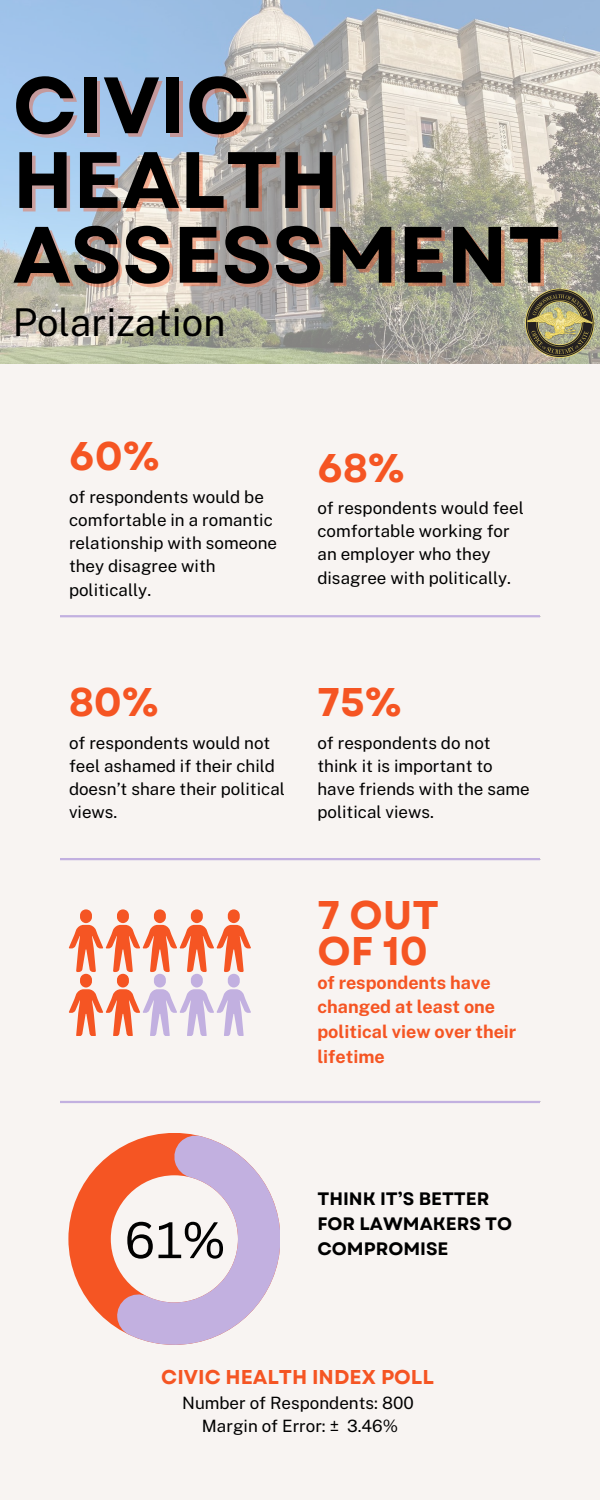
<style>
.page{position:relative;width:600px;height:1500px;background:#f8f4f2}
.page>*{position:absolute;margin:0;border:0;box-sizing:border-box;transform-origin:0 0}
.t1{font:700 79.7px/71.2px "Garet";color:#000}
.t2{font:50.2px "Canva Sans";color:#000}
.t3{font:700 40px "Garet";color:#f55523}
.t4{font:38.3px "Public Sans";color:#000}
.t5{font:700 20px "Garet";color:#f55523}
.t6{font:700 18px/24.8px "Public Sans";color:#f55523}
.t7{font:700 18px/24.8px "Garet";color:#000}
.t8{font:17px/23.2px "Public Sans";color:#000}
.s1{color:rgb(245 85 35/.4)}
</style>
<div class="page">
<img style="left:0;top:0;width:600px;height:364px">
<hr style="left:60px;top:615px;width:480px;height:2px;background:#c2b0e0">
<hr style="left:60px;top:858px;width:480px;height:2px;background:#c2b0e0">
<hr style="left:60px;top:1101px;width:480px;height:2px;background:#c2b0e0">
<svg style="left:69px;top:909px;width:182px;height:127px"></svg>
<img style="left:519px;top:281px;width:81px;height:83px">
<svg style="left:68px;top:1133px;width:121px;height:195px;fill:#f55523"></svg>
<svg style="left:117px;top:1134px;width:163px;height:211px"></svg>
<p class="t1" style="left:13px;top:74px;width:328px"><span class="s1">CIVIC<br></span>HEALTH</p>
<p class="t1" style="left:13px;top:220px;width:549px">ASSESSMENT</p>
<p class="t4" style="left:13px;top:300px;width:214px">Polarization</p>
<p class="t3" style="left:69px;top:428px;width:92px">60%</p>
<p class="t8" style="left:69px;top:485px;width:210px">of respondents would be comfortable in a romantic relationship with someone they disagree with politically.</p>
<p class="t3" style="left:317px;top:439px;width:89px">68%</p>
<p class="t8" style="left:317px;top:496px;width:208px">of respondents would feel comfortable working for an employer who they disagree with politically.</p>
<p class="t3" style="left:69px;top:674px;width:91px">80%</p>
<p class="t8" style="left:69px;top:731px;width:217px">of respondents would not feel ashamed if their child doesn’t share their political views.</p>
<p class="t3" style="left:317px;top:674px;width:86px">75%</p>
<p class="t8" style="left:317px;top:731px;width:214px">of respondents do not think it is important to have friends with the same political views.</p>
<p class="t3" style="left:317px;top:886px;width:123px">7 OUT</p>
<p class="t3" style="left:317px;top:922px;width:112px">OF 10</p>
<p class="t6" style="left:317px;top:970px;width:200px">of respondents have changed at least one political view over their lifetime</p>
<p class="t2" style="left:124px;top:1205px;width:103px">61%</p>
<p class="t7" style="left:317px;top:1187px;width:196px">THINK IT’S BETTER<br>FOR LAWMAKERS TO<br>COMPROMISE</p>
<p class="t5" style="left:161px;top:1362px;width:274px">CIVIC HEALTH INDEX POLL</p>
<p class="t8" style="left:182px;top:1391px;width:233px">Number of Respondents: 800</p>
<p class="t8" style="left:202px;top:1414px;width:198px">Margin of Error: ± 3.46%</p>
</div>
